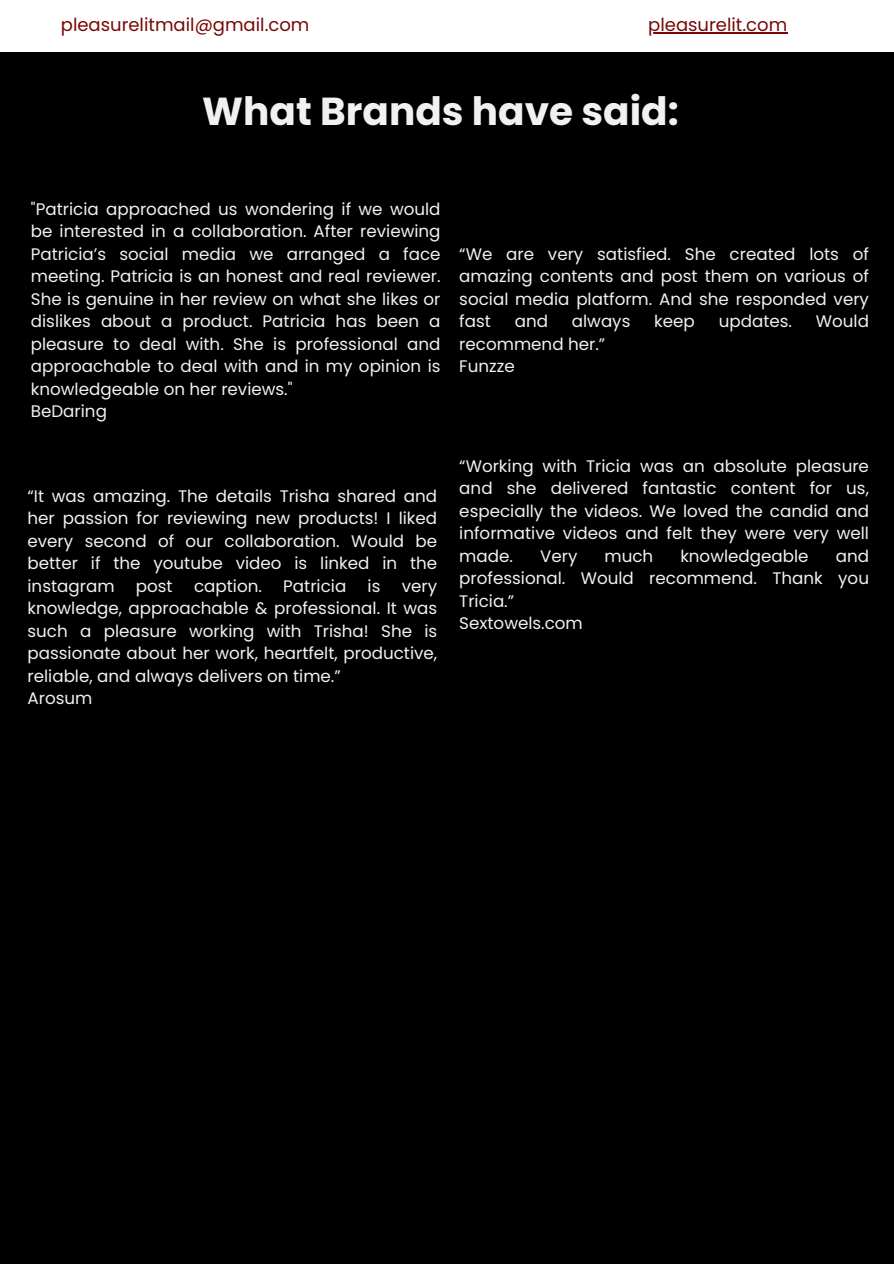
<style>
.page{position:relative;width:894px;height:1264px;background:#fff}
.page>*{position:absolute;margin:0;border:0;box-sizing:border-box;transform-origin:0 0}
.t1{font:700 39px "Poppins";color:#f1f1f1}
.t2{font:18px "Poppins";color:#780808}
.t3{font:16.65px/22.5px "Poppins";color:#f1f1f1;text-align:justify}
</style>
<div class="page">
<div style="left:0;top:0;width:893px;height:1263px;background:#000"></div>
<div style="left:0;top:0;width:893px;height:52px;background:#fff"></div>
<hr style="left:648px;top:32px;width:139px;height:1px;background:#780808">
<p class="t2" style="left:61px;top:12px;width:250px">pleasurelitmail@gmail.com</p>
<p class="t2" style="left:648px;top:12px;width:140px">pleasurelit.com</p>
<p class="t1" style="left:202px;top:84px;width:478px">What Brands have said:</p>
<p class="t3" style="left:31px;top:198px;width:411px">"Patricia approached us wondering if we would be interested in a collaboration. After reviewing Patricia’s social media we arranged a face meeting. Patricia is an honest and real reviewer.<br>She is genuine in her review on what she likes or dislikes about a product. Patricia has been a pleasure to deal with. She is professional and approachable to deal with and in my opinion is knowledgeable on her reviews."</p>
<p class="t3" style="left:31px;top:400px;width:78px">BeDaring</p>
<h1 class="t3" style="left:28px;top:485px;width:411px">“It was amazing. The details Trisha shared and her passion for reviewing new products! I liked every second of our collaboration. Would be better if the youtube video is linked in the instagram</h1>
<h1 class="t3" style="left:136px;top:575px;width:38px">post</h1>
<h1 class="t3" style="left:194px;top:575px;width:69px">caption.</h1>
<h1 class="t3" style="left:283px;top:575px;width:64px">Patricia</h1>
<h1 class="t3" style="left:367px;top:575px;width:14px">is</h1>
<h1 class="t3" style="left:28px;top:575px;width:411px;text-indent:374px">very knowledge, approachable &amp; professional. It was such a pleasure working with Trisha! She is passionate about her work, heartfelt, productive, reliable, and always delivers on time.”</h1>
<p class="t3" style="left:28px;top:687px;width:66px">Arosum</p>
<p class="t3" style="left:459px;top:243px;width:411px">“We are very satisfied. She created lots of amazing contents and post them on various of social media platform. And she responded very fast</p>
<p class="t3" style="left:514px;top:310px;width:35px">and</p>
<p class="t3" style="left:571px;top:310px;width:60px">always</p>
<p class="t3" style="left:654px;top:310px;width:42px">keep</p>
<p class="t3" style="left:718px;top:310px;width:75px">updates.</p>
<p class="t3" style="left:815px;top:310px;width:55px">Would</p>
<p class="t3" style="left:459px;top:333px;width:147px">recommend her.”</p>
<p class="t3" style="left:459px;top:355px;width:57px">Funzze</p>
<p class="t3" style="left:459px;top:454px;width:411px">“Working with Tricia was an absolute pleasure and she delivered fantastic content for us, especially the videos. We loved the candid and informative videos and felt they were very well made.</p>
<p class="t3" style="left:459px;top:544px;width:411px;text-indent:376px">and professional. Would recommend. Thank you Tricia.”</p>
<p class="t3" style="left:459px;top:612px;width:125px">Sextowels.com</p>
<p class="t3" style="left:540px;top:544px;width:39px">Very</p>
<p class="t3" style="left:604px;top:544px;width:50px">much</p>
<p class="t3" style="left:680px;top:544px;width:130px">knowledgeable</p>
</div>
